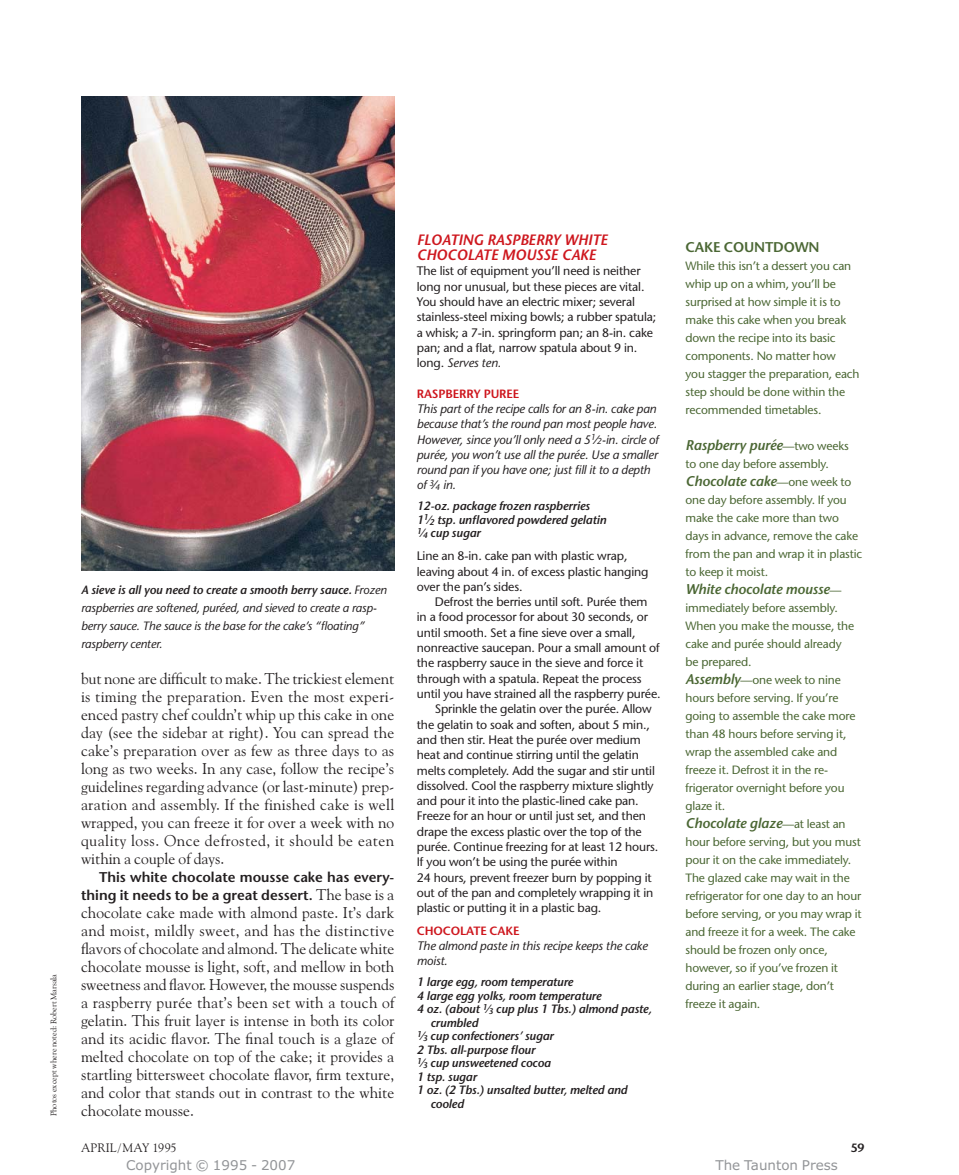
<style>
.page{position:relative;width:959px;height:1175px;background:#fff}
.page>*{position:absolute;margin:0;border:0;box-sizing:border-box;transform-origin:0 0}
.t1{font:15.6px/18px "Goudy Old Style BT";color:#231f20;text-align:justify}
.t2{font:italic 600 15px/15px "Stone Sans";letter-spacing:-.01em;color:#ce171e}
.t3{font:italic 600 14.1px "Stone Sans";letter-spacing:-.01em;color:#4b6734}
.t4{font:600 14.1px/18px "Stone Sans";color:#231f20;text-align:right}
.t5{font:600 14.1px "Stone Sans";letter-spacing:-.01em;color:#4b6734}
.t6{font:13.5px "Verdana";color:#939598}
.t7{font:12.3px/15.3px "Stone Sans";letter-spacing:-.01em;color:#231f20}
.t8{font:italic 12.3px/15.3px "Stone Sans";letter-spacing:-.01em;color:#231f20}
.t9{font:12.3px "Goudy Old Style BT";letter-spacing:.01em;color:#231f20}
.t10{font:12px/18px "Stone Sans";letter-spacing:-.01em;color:#4b6734}
.t11{font:italic 600 12px/13.5px "Stone Sans";letter-spacing:-.01em;color:#231f20}
.t12{font:italic 12px/18px "Stone Sans";letter-spacing:-.01em;color:#231f20}
.t13{font:600 12px "Stone Sans";letter-spacing:-.01em;color:#ce171e}
.t14{font:600 12px "Stone Sans";color:#231f20}
.t15{font:8.25px "Goudy Old Style BT";color:#231f20}
.s1{font-weight:600}
.s2{font-family:"Goudy Old Style BT";font-weight:400;font-size:15.6px}
.s3{font-style:italic}
.s4{font-size:8.55px}
.s5{font-size:8.4px}
.s6{font-weight:400;font-style:normal;font-size:12px}
.s7{font-weight:600;font-style:italic;font-size:14.1px}
</style>
<div class="page">
<img style="left:81px;top:96px;width:313px;height:474px">
<p class="t15" style="left:50px;top:1116px;width:144px;rotate:-90deg">Photos except where noted: Robert Marsala</p>
<p class="t12" style="left:81px;top:582px;width:307px"><span class="s1">A sieve is all you need to create a smooth berry sauce.</span> Frozen raspberries are softened, puréed, and sieved to create a rasp&shy;berry sauce. The sauce is the base for the cake’s “floating” raspberry center.</p>
<p class="t1" style="left:81px;top:671px;width:315px">but none are difficult to make. The trickiest element is timing the preparation. Even the most experi&shy;enced pastry chef couldn’t whip up this cake in one day (see the sidebar at right). You can spread the cake’s preparation over as few as three days to as long as two weeks. In any case, follow the recipe’s guidelines regarding advance (or last-minute) prep&shy;aration and assembly. If the finished cake is well wrapped, you can freeze it for over a week with no quality loss. Once defrosted, it should be eaten within a couple of days.</p>
<p class="t4" style="left:81px;top:870px;width:315px">This white chocolate mousse cake has every&shy;thing it needs to be a great dessert. <span class="s2">The base is a</span></p>
<p class="t1" style="left:81px;top:905px;width:315px">chocolate cake made with almond paste. It’s dark and moist, mildly sweet, and has the distinctive flavors of chocolate and almond. The delicate white chocolate mousse is light, soft, and mellow in both sweetness and flavor. However, the mousse suspends a raspberry purée that’s been set with a touch of gelatin. This fruit layer is intense in both its color and its acidic flavor. The final touch is a glaze of melted chocolate on top of the cake; it provides a startling bittersweet chocolate flavor, firm texture, and color that stands out in contrast to the white chocolate mousse.</p>
<p class="t2" style="left:417px;top:234px;width:193px">FLOATING RASPBERRY WHITE<br>CHOCOLATE MOUSSE CAKE</p>
<p class="t7" style="left:417px;top:265px;width:241px">The list of equipment you’ll need is neither long nor unusual, but these pieces are vital.<br>You should have an electric mixer; several stainless-steel mixing bowls; a rubber spatula; a whisk; a 7-in. springform pan; an 8-in. cake pan; and a flat, narrow spatula about 9 in. long. <span class="s3">Serves ten.</span></p>
<p class="t13" style="left:417px;top:389px;width:104px">RASPBERRY PUREE</p>
<p class="t8" style="left:417px;top:402px;width:243px">This part of the recipe calls for an 8-in. cake pan because that’s the round pan most people have.<br>However, since you’ll only need a 5<sup>1</sup>⁄<span class="s4">2</span>-in. circle of purée, you won’t use all the purée. Use a smaller round pan if you have one; just fill it to a depth of <sup>3</sup>⁄<span class="s4">4</span> in.</p>
<p class="t11" style="left:417px;top:501px;width:191px">12-oz. package frozen raspberries<br>1<sup>1</sup>⁄<span class="s5">2</span> tsp. unflavored powdered gelatin<br><sup>1</sup>⁄<span class="s5">4</span> cup sugar</p>
<p class="t7" style="left:417px;top:549px;width:233px">Line an 8-in. cake pan with plastic wrap, leaving about 4 in. of excess plastic hanging over the pan’s sides.</p>
<p class="t7" style="left:435px;top:595px;width:214px">Defrost the berries until soft. Purée them</p>
<p class="t7" style="left:417px;top:611px;width:233px">in a food processor for about 30 seconds, or</p>
<p class="t7" style="left:417px;top:626px;width:220px">until smooth. Set a fine sieve over a small,</p>
<p class="t7" style="left:417px;top:641px;width:244px">nonreactive saucepan. Pour a small amount of</p>
<p class="t7" style="left:417px;top:656px;width:228px">the raspberry sauce in the sieve and force it</p>
<p class="t7" style="left:417px;top:672px;width:226px">through with a spatula. Repeat the process</p>
<p class="t7" style="left:417px;top:687px;width:245px">until you have strained all the raspberry purée.</p>
<p class="t7" style="left:435px;top:702px;width:218px">Sprinkle the gelatin over the purée. Allow</p>
<p class="t7" style="left:417px;top:718px;width:235px">the gelatin to soak and soften, about 5 min.,</p>
<p class="t7" style="left:417px;top:733px;width:225px">and then stir. Heat the purée over medium</p>
<p class="t7" style="left:417px;top:748px;width:223px">heat and continue stirring until the gelatin</p>
<p class="t7" style="left:417px;top:764px;width:239px">melts completely. Add the sugar and stir until</p>
<p class="t7" style="left:417px;top:779px;width:238px">dissolved. Cool the raspberry mixture slightly</p>
<p class="t7" style="left:417px;top:794px;width:223px">and pour it into the plastic-lined cake pan.</p>
<p class="t7" style="left:417px;top:809px;width:231px">Freeze for an hour or until just set, and then</p>
<p class="t7" style="left:417px;top:825px;width:226px">drape the excess plastic over the top of the</p>
<p class="t7" style="left:417px;top:840px;width:243px">purée. Continue freezing for at least 12 hours.</p>
<p class="t7" style="left:417px;top:855px;width:202px">If you won’t be using the purée within</p>
<p class="t7" style="left:417px;top:871px;width:236px">24 hours, prevent freezer burn by popping it</p>
<p class="t7" style="left:417px;top:886px;width:238px">out of the pan and completely wrapping it in</p>
<p class="t7" style="left:417px;top:901px;width:186px">plastic or putting it in a plastic bag.</p>
<p class="t13" style="left:417px;top:926px;width:104px">CHOCOLATE CAKE</p>
<p class="t8" style="left:417px;top:939px;width:232px">The almond paste in this recipe keeps the cake moist.</p>
<p class="t11" style="left:417px;top:976px;width:158px">1 large egg, room temperature</p>
<p class="t11" style="left:417px;top:990px;width:186px">4 large egg yolks, room temperature</p>
<p class="t11" style="left:417px;top:1003px;width:236px">4 oz. (about <sup>1</sup>⁄<span class="s5">3</span> cup plus 1 Tbs.) almond paste,</p>
<p class="t11" style="left:430px;top:1017px;width:49px">crumbled</p>
<p class="t11" style="left:417px;top:1030px;width:138px"><sup>1</sup>⁄<span class="s5">3</span> cup confectioners’ sugar</p>
<p class="t11" style="left:417px;top:1044px;width:120px">2 Tbs. all-purpose flour</p>
<p class="t11" style="left:417px;top:1057px;width:135px"><sup>1</sup>⁄<span class="s5">3</span> cup unsweetened cocoa</p>
<p class="t11" style="left:417px;top:1071px;width:61px">1 tsp. sugar</p>
<p class="t11" style="left:417px;top:1084px;width:212px">1 oz. (2 Tbs.) unsalted butter, melted and</p>
<p class="t11" style="left:430px;top:1098px;width:35px">cooled</p>
<p class="t5" style="left:685px;top:242px;width:136px">CAKE COUNTDOWN</p>
<p class="t10" style="left:685px;top:258px;width:176px">While this isn’t a dessert you can whip up on a whim, you’ll be surprised at how simple it is to make this cake when you break down the recipe into its basic components. No matter how<br>you stagger the preparation, each step should be done within the recommended timetables.</p>
<p class="t3" style="left:685px;top:440px;width:165px">Raspberry purée<span class="s6">—two weeks</span></p>
<p class="t10" style="left:685px;top:456px;width:145px">to one day before assembly.</p>
<p class="t3" style="left:685px;top:476px;width:167px">Chocolate cake<span class="s6">—one week to</span></p>
<p class="t10" style="left:685px;top:492px;width:178px">one day before assembly. If you make the cake more than two days in advance, remove the cake from the pan and wrap it in plastic to keep it moist.</p>
<p class="t3" style="left:685px;top:584px;width:157px">White chocolate mousse<span class="s6">—</span></p>
<p class="t10" style="left:685px;top:600px;width:172px">immediately before assembly.<br>When you make the mousse, the cake and purée should already be prepared.<br><span class="s7">Assembly</span>—one week to nine hours before serving. If you’re going to assemble the cake more than 48 hours before serving it, wrap the assembled cake and freeze it. Defrost it in the re&shy;frigerator overnight before you glaze it.</p>
<p class="t3" style="left:685px;top:818px;width:162px">Chocolate glaze<span class="s6">—at least an</span></p>
<p class="t10" style="left:685px;top:834px;width:178px">hour before serving, but you must pour it on the cake immediately.<br>The glazed cake may wait in the refrigerator for one day to an hour before serving, or you may wrap it and freeze it for a week. The cake should be frozen only once, however, so if you’ve frozen it during an earlier stage, don’t freeze it again.</p>
<p class="t9" style="left:81px;top:1142px;width:97px">APRIL/MAY 1995</p>
<p class="t14" style="left:850px;top:1143px;width:15px">59</p>
<p class="t6" style="left:126px;top:1160px;width:171px">Copyright © 1995 - 2007</p>
<p class="t6" style="left:715px;top:1160px;width:124px">The Taunton Press</p>
</div>
